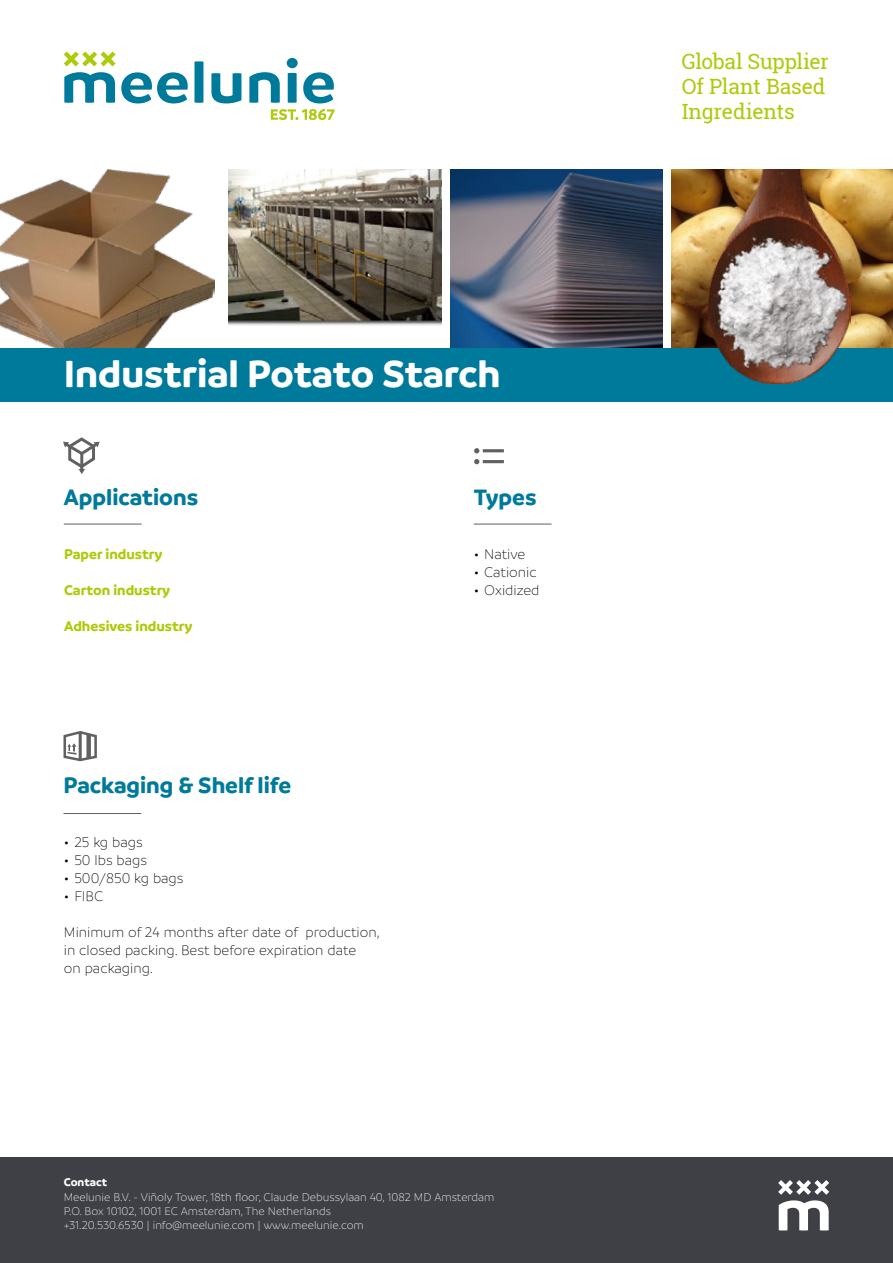
<style>
.page{position:relative;width:893px;height:1263px;background:#fff}
.page>*{position:absolute;margin:0;border:0;box-sizing:border-box;transform-origin:0 0}
.t1{font:700 40.5px "Branding";color:#fff}
.t2{font:700 24px "Branding";color:#007a9b}
.t3{font:21px/25.2px "Roboto Slab";letter-spacing:-.01em;color:#afca0b}
.t4{font:300 15px/18px "Branding";color:#000}
.t5{font:700 15px "Branding";color:#afca0b}
.t6{font:300 12px/14.4px "Branding";color:#fff}
.t7{font:700 12px "Branding";color:#fff}
</style>
<div class="page">
<img style="left:0;top:170px;width:215px;height:179px">
<img style="left:229px;top:170px;width:212px;height:155px">
<img style="left:450px;top:170px;width:213px;height:179px">
<img style="left:672px;top:170px;width:221px;height:179px">
<svg style="left:64px;top:52px;width:52px;height:14px"></svg>
<svg style="left:64px;top:72px;width:51px;height:31px"></svg>
<svg style="left:121px;top:72px;width:67px;height:31px"></svg>
<svg style="left:194px;top:61px;width:9px;height:42px"></svg>
<svg style="left:211px;top:73px;width:30px;height:30px"></svg>
<svg style="left:249px;top:72px;width:31px;height:31px"></svg>
<div style="left:287px;top:58px;width:11px;height:10px;background:#007a9b;border-radius:50%"></div>
<svg style="left:288px;top:73px;width:9px;height:30px"></svg>
<svg style="left:303px;top:72px;width:31px;height:31px"></svg>
<svg style="left:271px;top:109px;width:63px;height:11px"></svg>
<div style="left:0;top:1157px;width:893px;height:106px;background:#3e4045"></div>
<svg style="left:778px;top:1180px;width:51px;height:50px"></svg>
<div style="left:0;top:349px;width:893px;height:53px;background:#007a9b"></div>
<hr style="left:64px;top:524px;width:78px;height:1px;background:#606160">
<svg style="left:63px;top:437px;width:37px;height:37px"></svg>
<img style="left:709px;top:170px;width:141px;height:214px">
<hr style="left:474px;top:524px;width:78px;height:1px;background:#606160">
<hr style="left:483px;top:449px;width:21px;height:3px;background:#606160">
<hr style="left:483px;top:460px;width:21px;height:3px;background:#606160">
<svg style="left:474px;top:448px;width:5px;height:5px"></svg>
<svg style="left:474px;top:459px;width:5px;height:5px"></svg>
<hr style="left:63px;top:813px;width:78px;height:1px;background:#606160">
<svg style="left:63px;top:731px;width:34px;height:30px"></svg>
<h1 class="t1" style="left:64px;top:350px;width:438px">Industrial Potato Starch</h1>
<h2 class="t2" style="left:64px;top:484px;width:136px">Applications</h2>
<p class="t5" style="left:64px;top:546px;width:100px">Paper industry</p>
<p class="t5" style="left:64px;top:582px;width:108px">Carton industry</p>
<p class="t5" style="left:64px;top:618px;width:130px">Adhesives industry</p>
<h2 class="t2" style="left:63px;top:772px;width:229px">Packaging &amp; Shelf life</h2>
<p class="t4" style="left:64px;top:834px;width:80px">• 25 kg bags</p>
<p class="t4" style="left:64px;top:852px;width:85px">• 50 lbs bags</p>
<p class="t4" style="left:64px;top:870px;width:121px">• 500/850 kg bags</p>
<p class="t4" style="left:64px;top:888px;width:41px">• FIBC</p>
<p class="t4" style="left:64px;top:924px;width:317px">Minimum of 24 months after date of production, in closed packing. Best before expiration date<br>on packaging.</p>
<h2 class="t2" style="left:474px;top:484px;width:64px">Types</h2>
<p class="t4" style="left:474px;top:546px;width:53px">• Native</p>
<p class="t4" style="left:474px;top:564px;width:64px">• Cationic</p>
<p class="t4" style="left:474px;top:582px;width:67px">• Oxidized</p>
<p class="t7" style="left:64px;top:1175px;width:45px">Contact</p>
<p class="t6" style="left:64px;top:1190px;width:432px">Meelunie B.V. - Viñoly Tower, 18th floor, Claude Debussylaan 40, 1082 MD Amsterdam<br>P.O. Box 10102, 1001 EC Amsterdam, The Netherlands<br>+31.20.530.6530 | info@meelunie.com | www.meelunie.com</p>
<h3 class="t3" style="left:682px;top:48px;width:149px">Global Supplier<br>Of Plant Based<br>Ingredients</h3>
</div>
